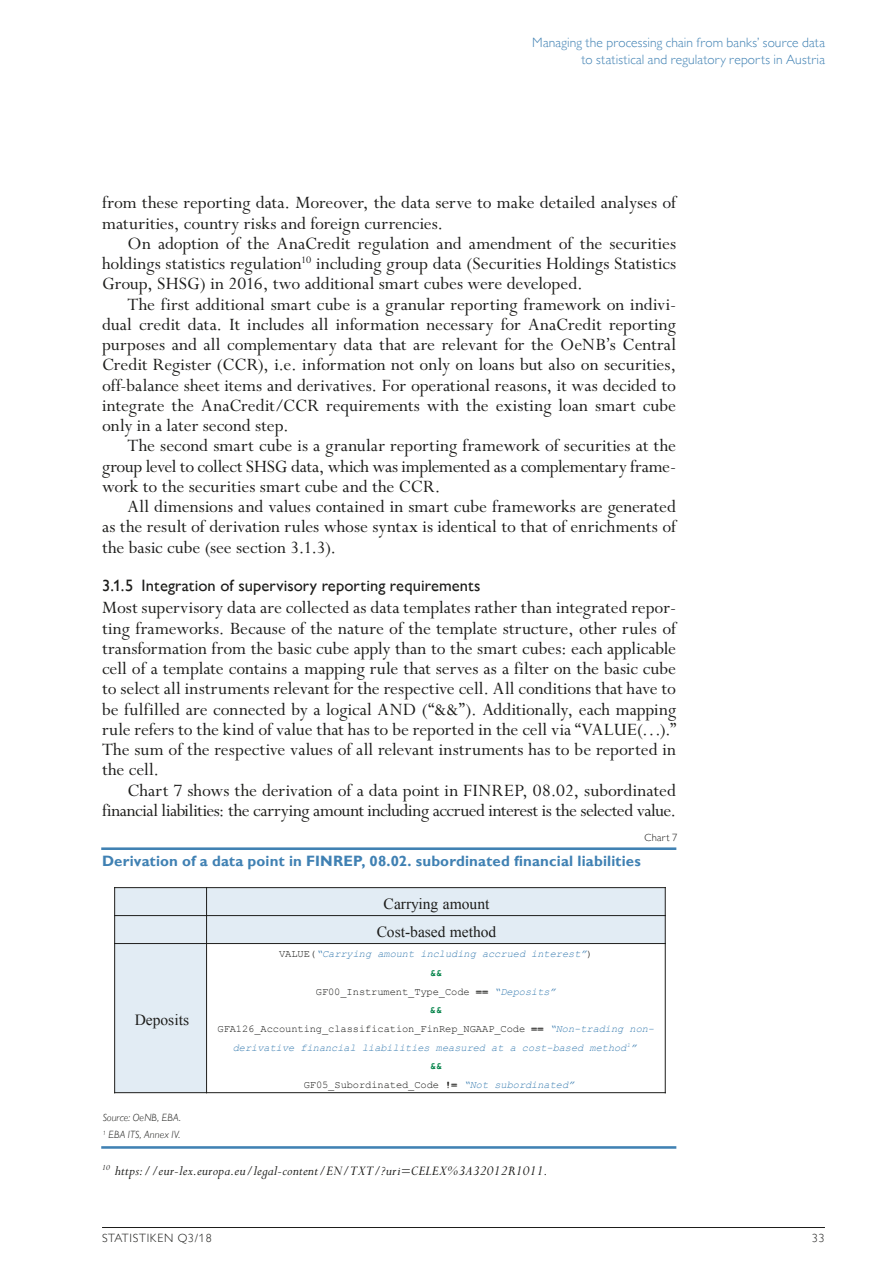
<style>
.page{position:relative;width:893px;height:1263px;background:#fff}
.page>*{position:absolute;margin:0;border:0;box-sizing:border-box;transform-origin:0 0}
.t1{font:19.5px/20.2px "Perpetua Std";color:#1d1d1b;text-align:justify}
.t2{font:500 16.5px "Gill Sans MT Pro";letter-spacing:.005em;color:#1d1d1b}
.t3{font:15.6px/27.9px "Times New Roman";color:#1d1d1b;text-align:center}
.t4{font:italic 15px "Perpetua Std";letter-spacing:.01em;color:#1d1d1b}
.t5{font:700 15px "Gill Sans MT Pro";letter-spacing:.01em;color:#4081b3}
.t6{font:300 13.5px/16.5px "Gill Sans MT Pro";letter-spacing:.01em;color:#4081b3;text-align:right}
.t7{font:300 12px "Gill Sans MT Pro";letter-spacing:.06em;color:#1d1d1b}
.t8{font:italic 300 10.5px/17.1px "Gill Sans MT Pro";letter-spacing:.015em;color:#1d1d1b}
.t9{font:300 10.5px "Gill Sans MT Pro";letter-spacing:.02em;color:#1d1d1b}
.t10{font:10.35px "Courier New";letter-spacing:-.005em;color:#1d1d1b}
.t11{font:italic 10.35px "Courier New";letter-spacing:-.005em;color:#4081b3}
.t12{font:700 10.35px "Courier New";color:#038349}
.s1{font-style:normal;color:#1d1d1b}
.s2{font-weight:700}
.s3{font-style:italic;color:#4081b3}
</style>
<div class="page">
<hr style="left:102px;top:1227px;width:723px;height:1px;background:#1d1d1b">
<hr style="left:101px;top:847px;width:575px;height:3px;background:#4081b3">
<hr style="left:101px;top:1146px;width:575px;height:3px;background:#4081b3">
<div style="left:115px;top:888px;width:92px;height:27px;background:#e2ecf4"></div>
<div style="left:207px;top:888px;width:458px;height:27px;background:#e2ecf4"></div>
<div style="left:115px;top:915px;width:92px;height:28px;background:#e2ecf4"></div>
<div style="left:207px;top:915px;width:458px;height:28px;background:#e2ecf4"></div>
<div style="left:115px;top:943px;width:92px;height:150px;background:#e2ecf4"></div>
<hr style="left:206px;top:887px;width:1px;height:206px;background:#1d1d1b">
<hr style="left:114px;top:915px;width:552px;height:1px;background:#1d1d1b">
<hr style="left:114px;top:943px;width:552px;height:1px;background:#1d1d1b">
<hr style="left:114px;top:887px;width:1px;height:206px;background:#1d1d1b">
<hr style="left:665px;top:887px;width:1px;height:206px;background:#1d1d1b">
<hr style="left:114px;top:887px;width:552px;height:1px;background:#1d1d1b">
<hr style="left:114px;top:1092px;width:552px;height:1px;background:#1d1d1b">
<p class="t6" style="left:532px;top:34px;width:294px">Managing the processing chain from banks’ source data to statistical and regulatory reports in Austria</p>
<p class="t1" style="left:102px;top:193px;width:576px">from these reporting data. Moreover, the data serve to make detailed analyses of maturities, country risks and foreign currencies.</p>
<p class="t1" style="left:102px;top:234px;width:576px;text-indent:26px">On adoption of the AnaCredit regulation and amendment of the securities holdings statistics regulation<sup>10</sup> including group data (Securities Holdings Statistics Group, SHSG) in 2016, two additional smart cubes were developed.</p>
<p class="t1" style="left:102px;top:295px;width:576px;text-indent:26px">The first additional smart cube is a granular reporting framework on indivi&shy;dual credit data. It includes all information necessary for AnaCredit reporting purposes and all complementary data that are relevant for the OeNB’s Central Credit Register (CCR), i.e. information not only on loans but also on securities, off-balance sheet items and derivatives. For operational reasons, it was decided to integrate the AnaCredit/CCR requirements with the existing loan smart cube only in a later second step.</p>
<p class="t1" style="left:102px;top:436px;width:575px;text-indent:26px">The second smart cube is a granular reporting framework of securities at the group level to collect SHSG data, which was implemented as a complementary frame&shy;work to the securities smart cube and the CCR.</p>
<p class="t1" style="left:102px;top:497px;width:576px;text-indent:26px">All dimensions and values contained in smart cube frameworks are generated as the result of derivation rules whose syntax is identical to that of enrichments of the basic cube (see section 3.1.3).</p>
<p class="t2" style="left:102px;top:575px;width:380px">3.1.5 Integration of supervisory reporting requirements</p>
<p class="t1" style="left:102px;top:598px;width:576px">Most supervisory data are collected as data templates rather than integrated repor&shy;ting frameworks. Because of the nature of the template structure, other rules of transformation from the basic cube apply than to the smart cubes: each applicable cell of a template contains a mapping rule that serves as a filter on the basic cube to select all instruments relevant for the respective cell. All conditions that have to be fulfilled are connected by a logical AND (“&amp;&amp;”). Additionally, each mapping rule refers to the kind of value that has to be reported in the cell via “VALUE(…).” The sum of the respective values of all relevant instruments has to be reported in the cell.</p>
<p class="t1" style="left:102px;top:780px;width:576px;text-align:right">Chart 7 shows the derivation of a data point in FINREP, 08.02, subordinated financial liabilities: the carrying amount including accrued interest is the selected value.</p>
<p class="t9" style="left:645px;top:831px;width:34px">Chart 7</p>
<p class="t5" style="left:102px;top:852px;width:540px">Derivation of a data point in FINREP, 08.02. subordinated financial liabilities</p>
<p class="t3" style="left:135px;top:1006px;width:56px">Deposits</p>
<p class="t8" style="left:103px;top:1109px;width:80px">Source: OeNB, EBA.<br><sup>1</sup> EBA ITS, Annex IV.</p>
<p class="t3" style="left:377px;top:889px;width:121px">Carrying amount<br>Cost-based method</p>
<p class="t11" style="left:279px;top:947px;width:315px"><span class="s1">VALUE(</span>“Carrying amount including accrued interest”<span class="s1">)</span></p>
<p class="t12" style="left:430px;top:966px;width:14px">&amp;&amp;</p>
<p class="t10" style="left:316px;top:985px;width:242px">GF00_Instrument_Type_Code <span class="s2">==</span> <span class="s3">“Deposits”</span></p>
<p class="t12" style="left:430px;top:1004px;width:14px">&amp;&amp;</p>
<p class="t10" style="left:217px;top:1022px;width:438px">GFA126_Accounting_classification_FinRep_NGAAP_Code <span class="s2">==</span> <span class="s3">“Non-trading non-</span></p>
<p class="t11" style="left:233px;top:1040px;width:405px">derivative financial liabilities measured at a cost-based method<sup>1</sup>”</p>
<p class="t12" style="left:430px;top:1059px;width:14px">&amp;&amp;</p>
<p class="t10" style="left:304px;top:1078px;width:272px">GF05_Subordinated_Code <span class="s2">!=</span> <span class="s3">“Not subordinated”</span></p>
<p class="t4" style="left:102px;top:1163px;width:447px"><sup>10</sup> https://eur-lex.europa.eu/legal-content/EN/TXT/?uri=CELEX%3A32012R1011.</p>
<p class="t7" style="left:102px;top:1231px;width:111px">STATISTIKEN Q3/18</p>
<p class="t7" style="left:812px;top:1231px;width:14px">33</p>
</div>
